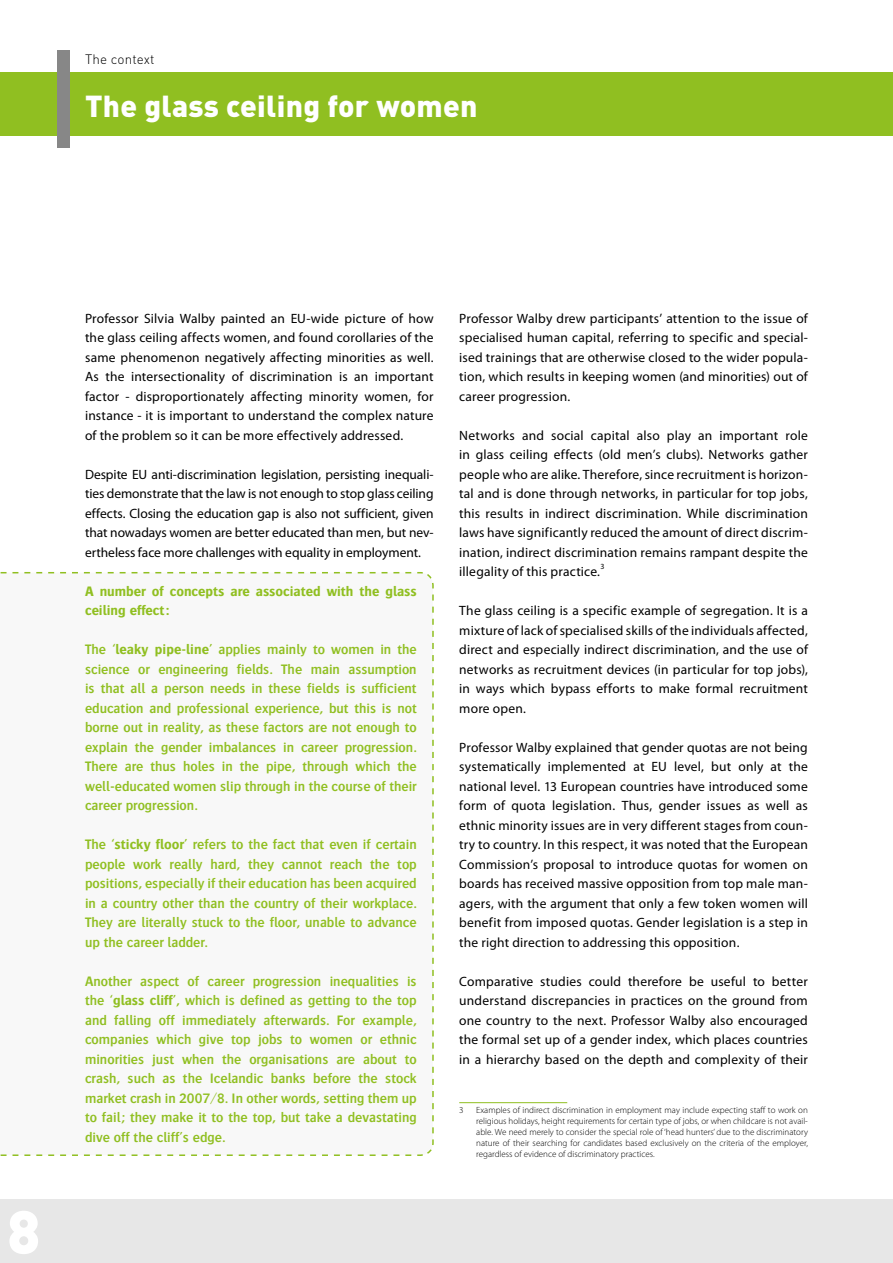
<style>
.page{position:relative;width:893px;height:1263px;background:#fff}
.page>*{position:absolute;margin:0;border:0;box-sizing:border-box;transform-origin:0 0}
.t1{font:900 60px "DIN";color:#fff}
.t2{font:900 30px "DIN";letter-spacing:.01em;color:#fff}
.t3{font:600 14.25px/19.5px "Bosis";color:#90bf21;text-align:justify}
.t4{font:700 14.25px/19.5px "Bosis";color:#90bf21}
.t5{font:13.5px/19.5px "Myriad Pro";letter-spacing:.015em;color:#000;text-align:justify}
.t6{font:300 13.5px "DIN";letter-spacing:.01em;color:#000}
.t7{font:300 9px/10.8px "Myriad Pro";color:#000;text-align:justify}
.t8{font:7.8px "Myriad Pro";color:#000}
.s1{font-weight:700}
</style>
<div class="page">
<div style="left:0;top:1200px;width:893px;height:63px;background:#e7e7e7"></div>
<div style="left:0;top:72px;width:893px;height:64px;background:#90bf21"></div>
<svg style="left:0;top:572px;width:434px;height:584px"></svg>
<hr style="left:459px;top:1102px;width:108px;height:1px;background:#90bf21">
<div style="left:57px;top:50px;width:13px;height:97px;background:#878787"></div>
<p class="t6" style="left:85px;top:51px;width:71px">The context</p>
<h2 class="t2" style="left:85px;top:86px;width:394px">The glass ceiling for women</h2>
<h1 class="t1" style="left:7px;top:1192px;width:35px">8</h1>
<p class="t5" style="left:85px;top:308px;width:350px">Professor Silvia Walby painted an EU-wide picture of how the glass ceiling affects women, and found corollaries of the same phenomenon negatively affecting minorities as well.<br>As the intersectionality of discrimination is an important factor - disproportionately affecting minority women, for instance - it is important to understand the complex nature of the problem so it can be more effectively addressed.</p>
<p class="t5" style="left:85px;top:464px;width:350px">Despite EU anti-discrimination legislation, persisting inequali&shy;ties demonstrate that the law is not enough to stop glass ceiling effects. Closing the education gap is also not sufficient, given that nowadays women are better educated than men, but nev&shy;ertheless face more challenges with equality in employment.</p>
<p class="t4" style="left:85px;top:581px;width:333px">A number of concepts are associated with the glass ceiling effect:</p>
<p class="t3" style="left:85px;top:639px;width:333px">The ‘<span class="s1">leaky pipe-line</span>’ applies mainly to women in the science or engineering fields. The main assumption is that all a person needs in these fields is sufficient education and professional experience, but this is not borne out in reality, as these factors are not enough to explain the gender imbalances in career progression.<br>There are thus holes in the pipe, through which the well-educated women slip through in the course of their career progression.</p>
<p class="t3" style="left:85px;top:834px;width:333px">The ‘<span class="s1">sticky floor</span>’ refers to the fact that even if certain people work really hard, they cannot reach the top positions, especially if their education has been acquired in a country other than the country of their workplace.<br>They are literally stuck to the floor, unable to advance up the career ladder.</p>
<p class="t3" style="left:85px;top:971px;width:333px">Another aspect of career progression inequalities is the ‘<span class="s1">glass cliff</span>’, which is defined as getting to the top and falling off immediately afterwards. For example, companies which give top jobs to women or ethnic minorities just when the organisations are about to crash, such as the Icelandic banks before the stock market crash in 2007/8. In other words, setting them up to fail; they make it to the top, but take a devastating dive off the cliff’s edge.</p>
<p class="t5" style="left:459px;top:308px;width:350px">Professor Walby drew participants’ attention to the issue of specialised human capital, referring to specific and special&shy;ised trainings that are otherwise closed to the wider popula&shy;tion, which results in keeping women (and minorities) out of career progression.</p>
<p class="t5" style="left:459px;top:425px;width:350px">Networks and social capital also play an important role in glass ceiling effects (old men’s clubs). Networks gather people who are alike. Therefore, since recruitment is horizon&shy;tal and is done through networks, in particular for top jobs, this results in indirect discrimination. While discrimination laws have significantly reduced the amount of direct discrim&shy;ination, indirect discrimination remains rampant despite the illegality of this practice.</p>
<p class="t8" style="left:601px;top:561px;width:6px">3</p>
<p class="t5" style="left:459px;top:601px;width:350px">The glass ceiling is a specific example of segregation. It is a mixture of lack of specialised skills of the individuals affected, direct and especially indirect discrimination, and the use of networks as recruitment devices (in particular for top jobs), in ways which bypass efforts to make formal recruitment more open.</p>
<p class="t5" style="left:459px;top:737px;width:350px">Professor Walby explained that gender quotas are not being systematically implemented at EU level, but only at the national level. 13 European countries have introduced some form of quota legislation. Thus, gender issues as well as ethnic minority issues are in very different stages from coun&shy;try to country. In this respect, it was noted that the European Commission’s proposal to introduce quotas for women on boards has received massive opposition from top male man&shy;agers, with the argument that only a few token women will benefit from imposed quotas. Gender legislation is a step in the right direction to addressing this opposition.</p>
<p class="t5" style="left:459px;top:971px;width:350px">Comparative studies could therefore be useful to better understand discrepancies in practices on the ground from one country to the next. Professor Walby also encouraged the formal set up of a gender index, which places countries in a hierarchy based on the depth and complexity of their</p>
<p class="t7" style="left:459px;top:1105px;width:6px">3</p>
<p class="t7" style="left:476px;top:1105px;width:333px">Examples of indirect discrimination in employment may include expecting staff to work on religious holidays, height requirements for certain type of jobs, or when childcare is not avail&shy;able. We need merely to consider the special role of ‘head hunters’ due to the discriminatory nature of their searching for candidates based exclusively on the criteria of the employer, regardless of evidence of discriminatory practices.</p>
</div>
